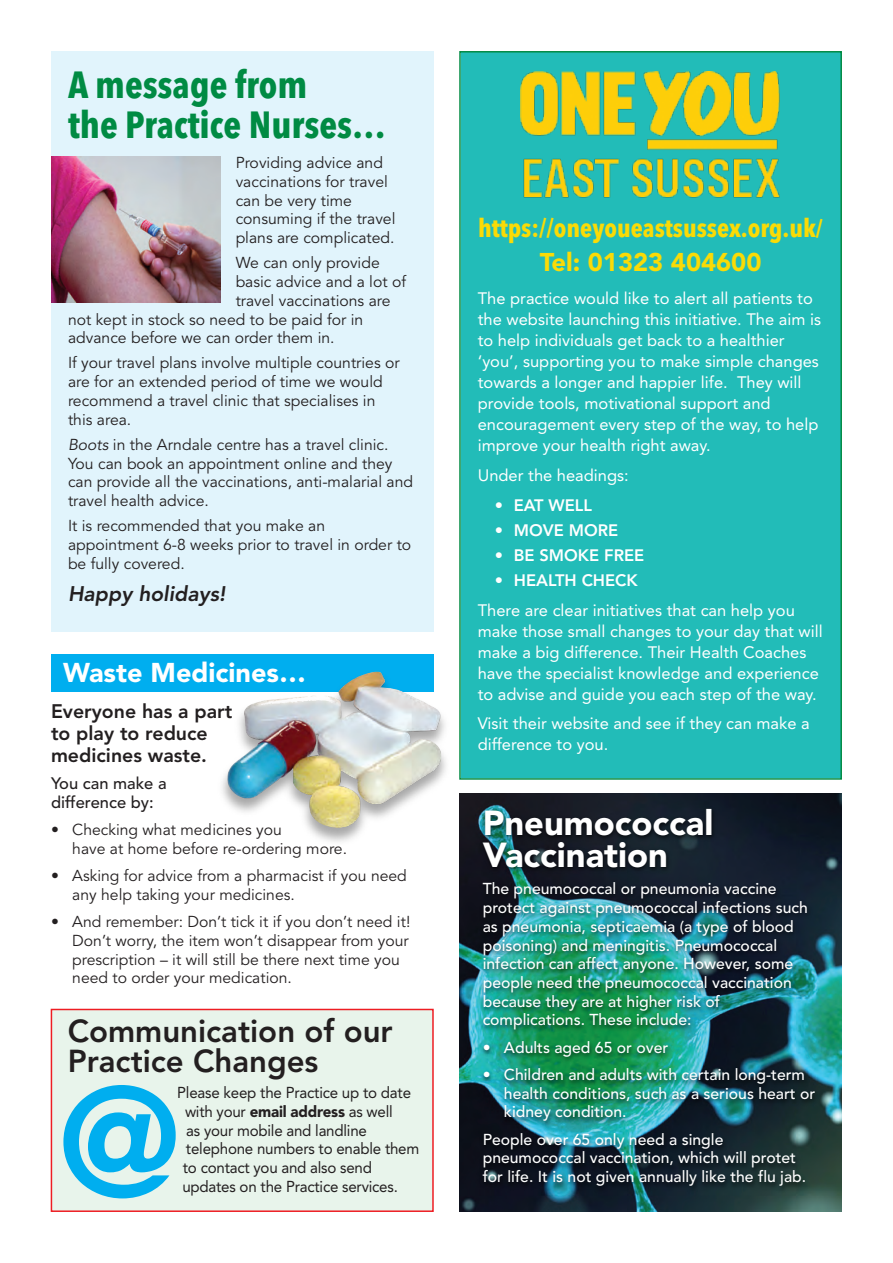
<style>
.page{position:relative;width:893px;height:1263px;background:#fff}
.page>*{position:absolute;margin:0;border:0;box-sizing:border-box;transform-origin:0 0}
.t1{font:700 37.5px/39.8px "Avenir Next Condensed";color:#008b43}
.t2{font:900 34.5px/31.8px "Avenir";color:#fff}
.t3{font:800 31.5px/30px "Avenir";color:#231f20}
.t4{font:900 27px "Avenir";color:#fff}
.t5{font:700 25.5px "Avenir Next Condensed";color:#fadb06}
.t6{font:900 25.5px "Avenir";color:#fadb06}
.t7{font:italic 800 21px "Avenir";color:#231f20}
.t8{font:800 19.5px/21.8px "Avenir";color:#231f20}
.t9{font:16.5px/21px "Avenir";color:#fff}
.t10{font:800 16.5px "Avenir";color:#fff}
.t11{font:500 16.5px/18.8px "Avenir";color:#231f20}
.t12{font:15.75px/18.8px "Avenir";color:#231f20}
.t13{font:500 15.75px/18.8px "Avenir";color:#fff}
.t14{font:15.75px/18.8px "Avenir";letter-spacing:-.015em;color:#231f20;scale:.96 1}
.s1{font-style:italic}
.s2{font-weight:900}
.s3{font-size:24px}
.s4{font-weight:400}
</style>
<div class="page">
<div style="left:51px;top:655px;width:383px;height:37px;background:#00aeef"></div>
<div style="left:461px;top:53px;width:379px;height:725px;background:#22bcb8"></div>
<div style="left:459px;top:51px;width:383px;height:729px;border:2px solid #008b43"></div>
<div style="left:51px;top:51px;width:383px;height:580px;background:#e1f4fc"></div>
<img style="left:222px;top:671px;width:224px;height:171px">
<img style="left:227px;top:672px;width:214px;height:132px">
<div style="left:52px;top:1010px;width:380px;height:200px;background:#e8f4eb"></div>
<div style="left:51px;top:1009px;width:383px;height:203px;border:2px solid #ee1d23"></div>
<svg style="left:63px;top:1085px;width:113px;height:113px"></svg>
<img style="left:459px;top:1202px;width:383px;height:10px">
<img style="left:459px;top:793px;width:383px;height:409px">
<img style="left:51px;top:157px;width:169px;height:145px">
<img style="left:521px;top:71px;width:259px;height:127px">
<h1 class="t1" style="left:68px;top:65px;width:319px">A message from<br>the Practice Nurses…</h1>
<p class="t12" style="left:236px;top:154px;width:161px">Providing advice and vaccinations for travel can be very time consuming if the travel plans are complicated.</p>
<p class="t12" style="left:236px;top:254px;width:146px">We can only provide</p>
<p class="t12" style="left:236px;top:273px;width:172px">basic advice and a lot of</p>
<p class="t12" style="left:236px;top:291px;width:156px">travel vaccinations are</p>
<p class="t12" style="left:68px;top:310px;width:297px">not kept in stock so need to be paid for in</p>
<p class="t12" style="left:68px;top:329px;width:268px">advance before we can order them in.</p>
<p class="t12" style="left:68px;top:354px;width:333px">If your travel plans involve multiple countries or are for an extended period of time we would recommend a travel clinic that specialises in this area.</p>
<p class="t12" style="left:68px;top:435px;width:347px"><span class="s1">Boots</span> in the Arndale centre has a travel clinic.<br>You can book an appointment online and they can provide all the vaccinations, anti-malarial and travel health advice.</p>
<p class="t12" style="left:68px;top:517px;width:345px">It is recommended that you make an appointment 6-8 weeks prior to travel in order to be fully covered.</p>
<h3 class="t7" style="left:68px;top:582px;width:159px">Happy holidays!</h3>
<h3 class="t4" style="left:63px;top:649px;width:245px">Waste Medicines…</h3>
<p class="t8" style="left:51px;top:701px;width:183px">Everyone has a part to play to reduce medicines waste.</p>
<p class="t11" style="left:51px;top:773px;width:117px">You can make a difference by:</p>
<p class="t12" style="left:72px;top:821px;width:276px;text-indent:-21px">• Checking what medicines you<br>have at home before re-ordering more.</p>
<p class="t12" style="left:72px;top:867px;width:336px;text-indent:-21px">• Asking for advice from a pharmacist if you need any help taking your medicines.</p>
<p class="t12" style="left:72px;top:913px;width:340px;text-indent:-21px">• And remember: Don’t tick it if you don’t need it!<br>Don’t worry, the item won’t disappear from your prescription – it will still be there next time you need to order your medication.</p>
<h3 class="t3" style="left:68px;top:1016px;width:327px">Communication of our<br>Practice Changes</h3>
<p class="t14" style="left:182px;top:1083px;width:248px;text-indent:-5px">Please keep the Practice up to date with your <span class="s2">email address</span> as well<br>as your mobile and landline telephone numbers to enable them to contact you and also send updates on the Practice services.</p>
<h3 class="t5" style="left:478px;top:212px;width:346px">https://oneyoueastsussex.org.uk<span class="s3">/</span></h3>
<h3 class="t6" style="left:540px;top:240px;width:223px">Tel: 01323 404600</h3>
<p class="t9" style="left:478px;top:288px;width:345px">The practice would like to alert all patients to the website launching this initiative. The aim is to help individuals get back to a healthier ‘you’, supporting you to make simple changes towards a longer and happier life. They will provide tools, motivational support and encouragement every step of the way, to help improve your health right away.</p>
<p class="t9" style="left:478px;top:464px;width:153px">Under the headings:</p>
<p class="t10" style="left:495px;top:492px;width:99px">• EAT WELL</p>
<p class="t10" style="left:495px;top:517px;width:125px">• MOVE MORE</p>
<p class="t10" style="left:495px;top:542px;width:151px">• BE SMOKE FREE</p>
<p class="t10" style="left:495px;top:568px;width:145px">• HEALTH CHECK</p>
<p class="t9" style="left:478px;top:599px;width:346px">There are clear initiatives that can help you make those small changes to your day that will make a big difference. Their Health Coaches have the specialist knowledge and experience to advise and guide you each step of the way.</p>
<p class="t9" style="left:478px;top:712px;width:333px">Visit their website and see if they can make a difference to you.</p>
<h2 class="t2" style="left:483px;top:806px;width:232px">Pneumococcal<br>Vaccination</h2>
<p class="t13" style="left:483px;top:878px;width:327px">The pneumococcal or pneumonia vaccine protect against pneumococcal infections such as pneumonia, septicaemia (a type of blood poisoning) and meningitis. Pneumococcal infection can affect anyone. However, some people need the pneumococcal vaccination because they are at higher risk of complications. These include:</p>
<p class="t13" style="left:483px;top:1037px;width:187px"><span class="s4">•</span> Adults aged 65 or over</p>
<p class="t13" style="left:504px;top:1064px;width:313px;text-indent:-21px"><span class="s4">•</span> Children and adults with certain long-term health conditions, such as a serious heart or kidney condition.</p>
<p class="t13" style="left:483px;top:1129px;width:325px">People over 65 only need a single pneumococcal vaccination, which will protet for life. It is not given annually like the flu jab.</p>
</div>
